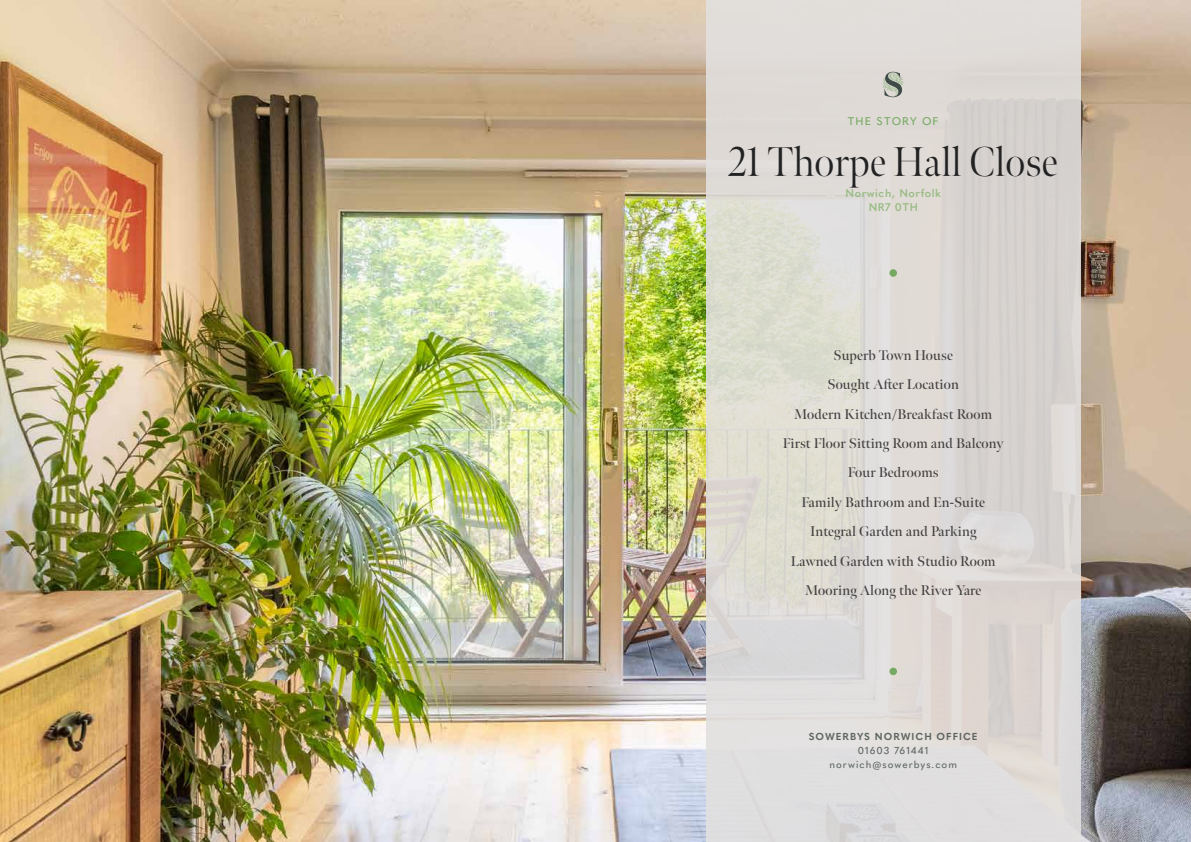
<style>
.page{position:relative;width:1191px;height:842px;background:#fff}
.page>*{position:absolute;margin:0;border:0;box-sizing:border-box;transform-origin:0 0}
.t1{font:300 41.5px "Meno Banner";color:#222223}
.t2{font:600 14px/29.3px "Meno Banner";letter-spacing:.01em;color:#434141;text-align:center}
.t3{font:600 11px/14px "Quasimoda";letter-spacing:.05em;color:#96ba81;text-align:center}
.t4{font:500 11px "Quasimoda";letter-spacing:.1em;color:#76aa62}
.t5{font:500 10px/14px "Quasimoda";letter-spacing:.1em;color:#5e6662;text-align:center}
.t6{font:700 10px "Quasimoda";letter-spacing:.1em;color:#5e6662}
</style>
<div class="page">
<img style="left:0;top:0;width:1191px;height:842px">
<div style="left:706px;top:0;width:374px;height:842px;background:linear-gradient(to right,#e0dfd8,#dad5d3)"></div>
<div style="left:889px;top:269px;width:8px;height:8px;background:#76aa62;border-radius:50%"></div>
<div style="left:889px;top:668px;width:8px;height:7px;background:#76aa62;border-radius:50%"></div>
<svg style="left:882px;top:72px;width:21px;height:25px"></svg>
<p class="t4" style="left:848px;top:113px;width:92px">THE STORY OF</p>
<h1 class="t1" style="left:729px;top:137px;width:330px">21 Thorpe Hall Close</h1>
<p class="t3" style="left:845px;top:186px;width:97px">Norwich, Norfolk<br>NR7 0TH</p>
<p class="t2" style="left:783px;top:341px;width:222px">Superb Town House<br>Sought After Location<br>Modern Kitchen/Breakfast Room<br>First Floor Sitting Room and Balcony<br>Four Bedrooms<br>Family Bathroom and En-Suite<br>Integral Garden and Parking<br>Lawned Garden with Studio Room<br>Mooring Along the River Yare</p>
<p class="t6" style="left:808px;top:728px;width:170px">SOWERBYS NORWICH OFFICE</p>
<p class="t5" style="left:829px;top:742px;width:129px">01603 761441 norwich@sowerbys.com</p>
</div>
